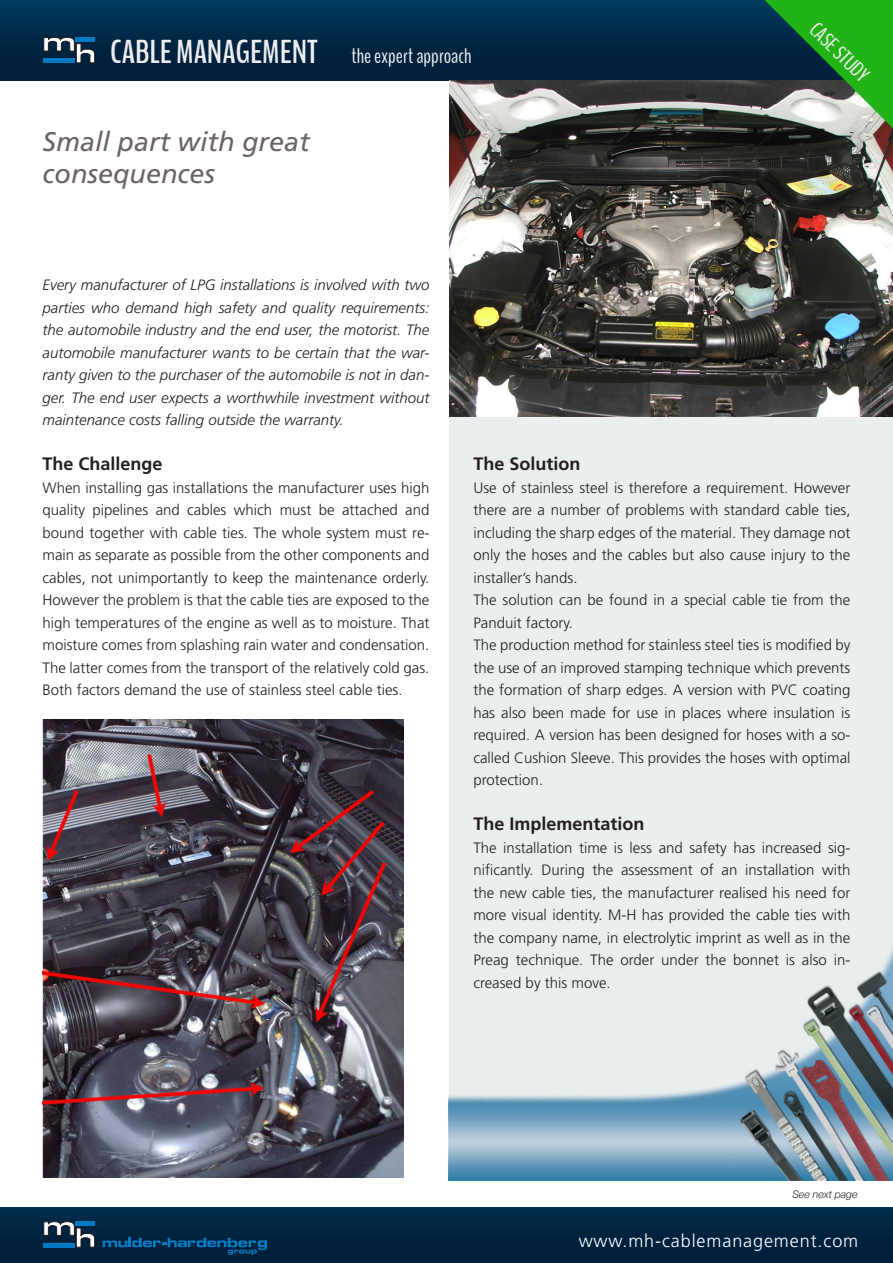
<style>
.page{position:relative;width:893px;height:1263px;background:#fff}
.page>*{position:absolute;margin:0;border:0;box-sizing:border-box;transform-origin:0 0}
.t1{font:italic 27px/32.4px "Frutiger";color:#6c6369}
.t2{font:21px "Bench Nine";color:#edecee}
.t3{font:700 18px "Frutiger";color:#231f20}
.t4{font:300 18px "Frutiger";letter-spacing:.05em;color:#fff}
.t5{font:300 15px/22.5px "Frutiger";color:#231f20;text-align:justify}
.t6{font:italic 300 15px/22.5px "Frutiger";color:#231f20;text-align:justify}
.t7{font:italic 300 10.5px "Helvetica Neue";color:#231f20}
.s1{font-weight:700;font-size:33px}
</style>
<div class="page">
<img style="left:0;top:0;width:765px;height:81px">
<img style="left:0;top:1208px;width:893px;height:55px">
<svg style="left:43px;top:1221px;width:52px;height:26px"></svg>
<hr style="left:43px;top:1243px;width:32px;height:4px;background:#007ac2">
<div style="left:76px;top:1221px;width:19px;height:5px;background:#007ac2"></div>
<svg style="left:103px;top:1237px;width:164px;height:18px;background:#003961"></svg>
<svg style="left:43px;top:37px;width:52px;height:26px"></svg>
<hr style="left:43px;top:59px;width:32px;height:4px;background:#007ac2">
<hr style="left:76px;top:37px;width:19px;height:4px;background:#007ac2">
<div style="left:449px;top:81px;width:444px;height:1098px;background:#e9efee"></div>
<img style="left:449px;top:81px;width:444px;height:335px">
<svg style="left:765px;top:0;width:128px;height:128px;background:#429148"></svg>
<img style="left:43px;top:719px;width:361px;height:459px">
<img style="left:449px;top:947px;width:444px;height:233px">
<h2 class="t2" style="left:110px;top:42px;width:363px"><span class="s1">CABLE MANAGEMENT</span> the expert approach</h2>
<h1 class="t1" style="left:43px;top:125px;width:269px">Small part with great consequences</h1>
<h2 class="t2" style="left:823px;top:16px;width:75px;rotate:45deg">CASE STUDY</h2>
<p class="t6" style="left:43px;top:274px;width:388px">Every manufacturer of LPG installations is involved with two parties who demand high safety and quality requirements: the automobile industry and the end user, the motorist. The automobile manufacturer wants to be certain that the war&shy;ranty given to the purchaser of the automobile is not in dan&shy;ger. The end user expects a worthwhile investment without maintenance costs falling outside the warranty.</p>
<p class="t3" style="left:43px;top:453px;width:122px">The Challenge</p>
<p class="t5" style="left:43px;top:476px;width:388px">When installing gas installations the manufacturer uses high quality pipelines and cables which must be attached and bound together with cable ties. The whole system must re&shy;main as separate as possible from the other components and cables, not unimportantly to keep the maintenance orderly.<br>However the problem is that the cable ties are exposed to the high temperatures of the engine as well as to moisture. That moisture comes from splashing rain water and condensation.<br>The latter comes from the transport of the relatively cold gas.<br>Both factors demand the use of stainless steel cable ties.</p>
<p class="t3" style="left:473px;top:453px;width:109px">The Solution</p>
<p class="t5" style="left:473px;top:476px;width:379px;text-align:left">Use of stainless steel is therefore a requirement. However there are a number of problems with standard cable ties, including the sharp edges of the material. They damage not only the hoses and the cables but also cause injury to the installer’s hands.<br>The solution can be found in a special cable tie from the Panduit factory.<br>The production method for stainless steel ties is modified by the use of an improved stamping technique which prevents the formation of sharp edges. A version with PVC coating has also been made for use in places where insulation is required. A version has been designed for hoses with a so&shy;called Cushion Sleeve. This provides the hoses with optimal protection.</p>
<p class="t3" style="left:473px;top:813px;width:173px">The Implementation</p>
<p class="t5" style="left:473px;top:836px;width:379px">The installation time is less and safety has increased sig&shy;nificantly. During the assessment of an installation with the new cable ties, the manufacturer realised his need for more visual identity. M-H has provided the cable ties with the company name, in electrolytic imprint as well as in the Preag technique. The order under the bonnet is also in&shy;creased by this move.</p>
<p class="t7" style="left:792px;top:1187px;width:67px">See next page</p>
<p class="t4" style="left:579px;top:1231px;width:281px">www.mh-cablemanagement.com</p>
</div>
